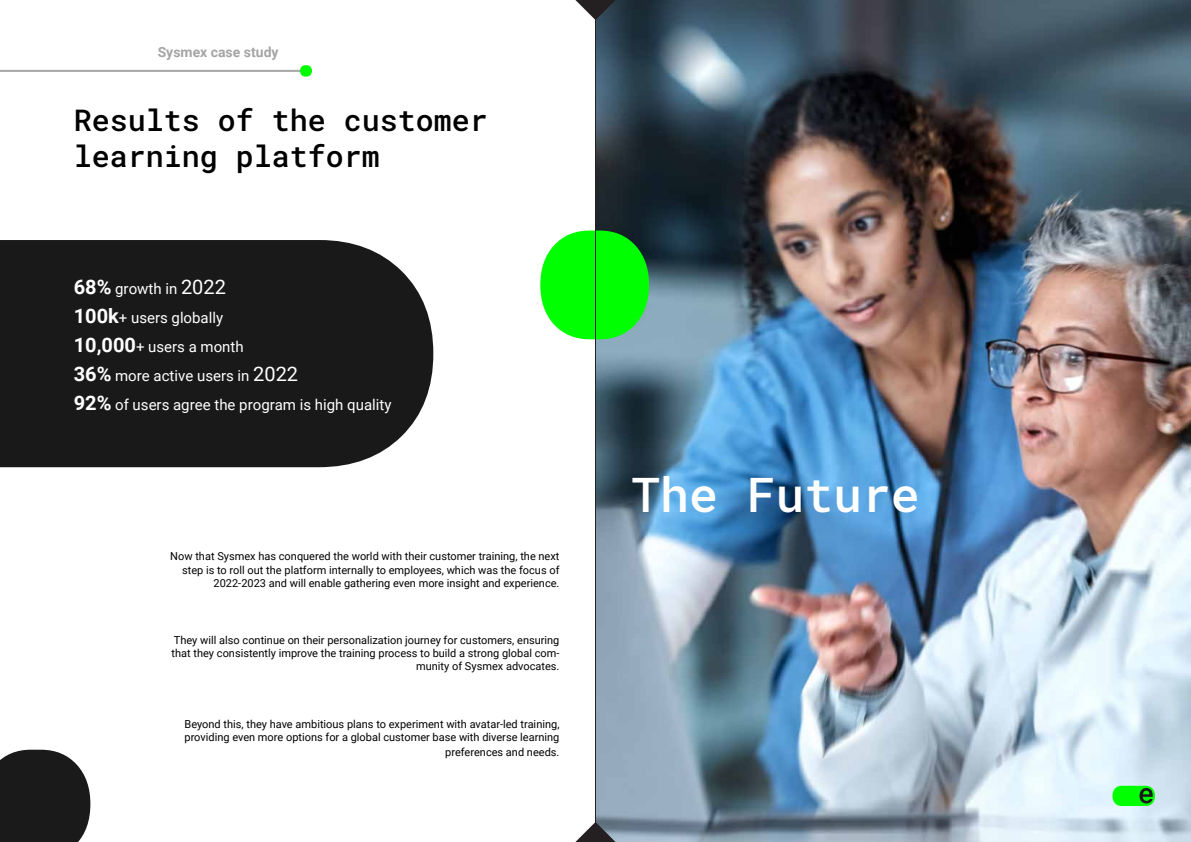
<style>
.page{position:relative;width:1191px;height:842px;background:#fff}
.page>*{position:absolute;margin:0;border:0;box-sizing:border-box;transform-origin:0 0}
.t1{font:48px "Roboto Mono";color:#fff}
.t2{font:30px/36px "Roboto Mono";color:#000}
.t3{font:15px/29px "Roboto";color:#fff}
.t4{font:700 14px "Roboto";color:#a5a5a5}
.t5{font:11px/13.2px "Roboto";color:#000;text-align:right}
.s1{font-weight:700;font-size:20px}
.s2{font-size:20px}
</style>
<div class="page">
<img style="left:596px;top:0;width:595px;height:842px">
<div style="left:0;top:240px;width:433px;height:227px;background:#191919"></div>
<svg style="left:540px;top:230px;width:109px;height:109px;background:#1ff122"></svg>
<svg style="left:0;top:750px;width:90px;height:92px;background:#2c2c2c"></svg>
<svg style="left:1112px;top:786px;width:43px;height:20px"></svg>
<hr style="left:0;top:70px;width:312px;height:2px;background:#a5a5a5">
<svg style="left:300px;top:65px;width:12px;height:12px"></svg>
<svg style="left:575px;top:0;width:40px;height:20px"></svg>
<svg style="left:575px;top:822px;width:40px;height:20px"></svg>
<hr style="left:595px;top:0;width:1px;height:842px;background:#241f21">
<p class="t4" style="left:158px;top:44px;width:122px">Sysmex case study</p>
<h2 class="t2" style="left:74px;top:101px;width:416px">Results of the customer learning platform</h2>
<h3 class="t3" style="left:74px;top:274px;width:319px"><span class="s1">68%</span> growth in <span class="s2">2022<br></span><span class="s1">100k</span>+ users globally<br><span class="s1">10,000</span>+ users a month<br><span class="s1">36%</span> more active users in <span class="s2">2022<br></span><span class="s1">92%</span> of users agree the program is high quality</h3>
<p class="t5" style="left:170px;top:550px;width:391px">Now that Sysmex has conquered the world with their customer training, the next step is to roll out the platform internally to employees, which was the focus of<br>2022-2023 and will enable gathering even more insight and experience.</p>
<p class="t5" style="left:172px;top:633px;width:389px">They will also continue on their personalization journey for customers, ensuring that they consistently improve the training process to build a strong global com&shy;munity of Sysmex advocates.</p>
<p class="t5" style="left:184px;top:718px;width:376px;text-align:left">Beyond this, they have ambitious plans to experiment with avatar-led training, providing even more options for a global customer base with diverse learning</p>
<p class="t5" style="left:445px;top:745px;width:116px">preferences and needs.</p>
<h1 class="t1" style="left:631px;top:462px;width:290px">The Future</h1>
</div>
